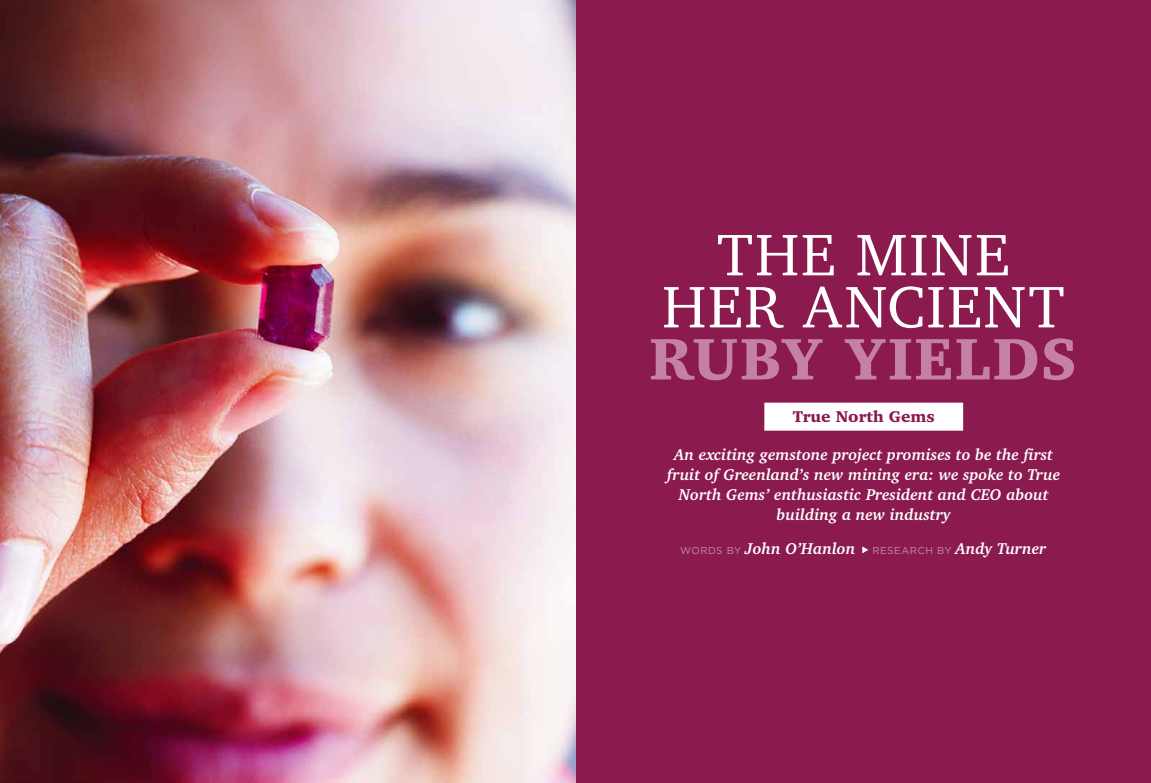
<style>
.page{position:relative;width:1151px;height:783px;background:#fff}
.page>*{position:absolute;margin:0;border:0;box-sizing:border-box;transform-origin:0 0}
.t1{font:60px/52px "Charter IT Cby BT";letter-spacing:.03em;color:#fff;text-align:center}
.t2{font:900 60px "Charter IT Cby BT";letter-spacing:.02em;color:#c580a5}
.t3{font:italic 700 16px/20px "Charter IT Cby BT";color:#fff;text-align:center}
.t4{font:900 16px "Charter IT Cby BT";color:#8b1a4f}
.t5{font:10px "Gotham";letter-spacing:.05em;color:#c58da7}
.s1{font-family:"Gotham";font-weight:400;font-style:normal;font-size:10px;color:#c58da7}
.s2{font-family:"Charter IT Cby BT";font-weight:700;font-style:italic;font-size:16px;color:#fff}
</style>
<div class="page">
<div style="left:575px;top:0;width:576px;height:782px;background:#8b1a4f"></div>
<div style="left:764px;top:402px;width:199px;height:28px;background:#fff"></div>
<svg style="left:862px;top:546px;width:6px;height:7px"></svg>
<img style="left:0;top:0;width:575px;height:782px">
<h1 class="t1" style="left:662px;top:227px;width:388px">THE MINE<br>HER ANCIENT</h1>
<h1 class="t2" style="left:649px;top:321px;width:429px">Ruby yields</h1>
<p class="t4" style="left:793px;top:406px;width:144px">True North Gems</p>
<p class="t3" style="left:667px;top:444px;width:394px">An exciting gemstone project promises to be the first fruit of Greenland’s new mining era: we spoke to True North Gems’ enthusiastic President and CEO about building a new industry</p>
<p class="t3" style="left:680px;top:537px;width:177px"><span class="s1">WORDS BY</span> John O’Hanlon</p>
<p class="t5" style="left:872px;top:543px;width:175px">RESEARCH BY <span class="s2">Andy Turner</span></p>
</div>
